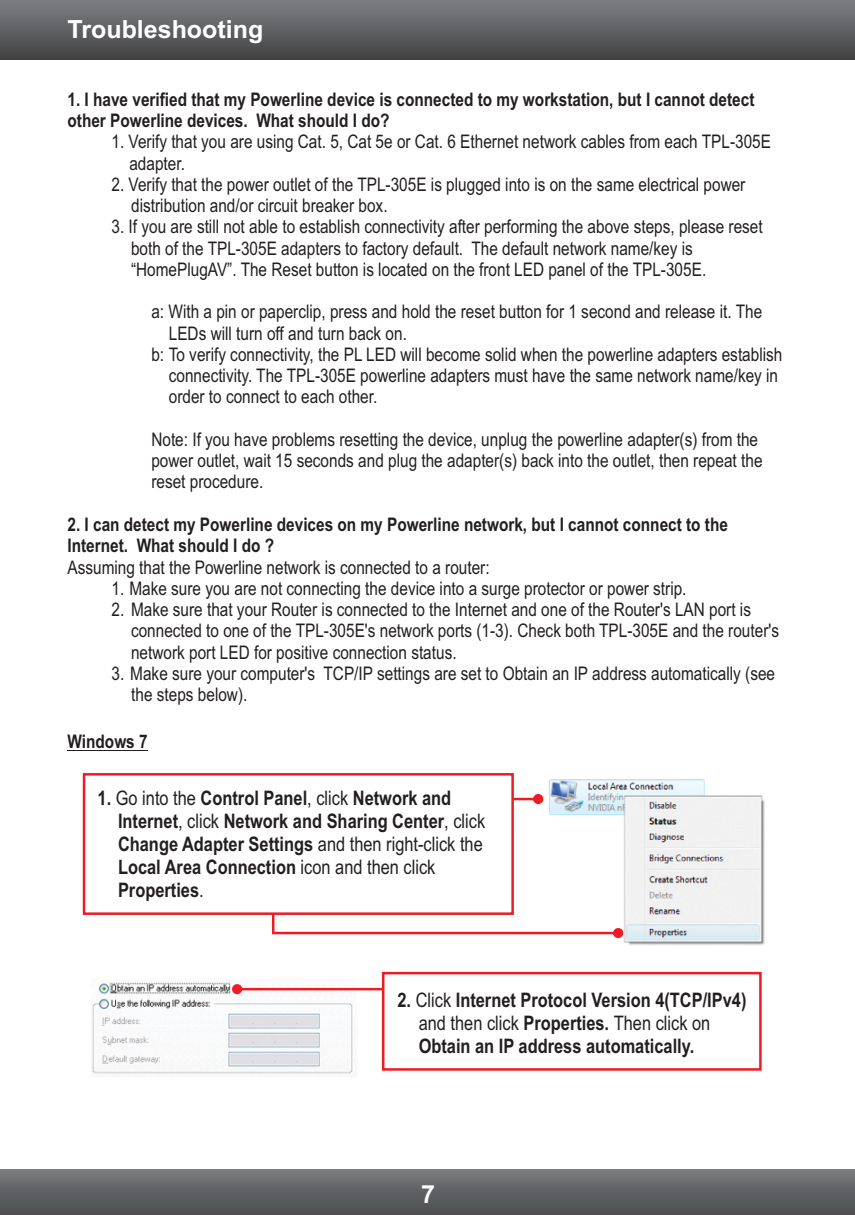
<style>
.page{position:relative;width:855px;height:1215px;background:#fff}
.page>*{position:absolute;margin:0;border:0;box-sizing:border-box;transform-origin:0 0}
.t1{font:700 25px "Arial";color:#fff}
.t2{font:700 20px/22.8px "Arial Narrow";color:#231f20}
.t3{font:18.75px/21.2px "Arial Narrow";color:#231f20}
.t4{font:700 18.75px "Arial Narrow";color:#231f20}
.s1{font-weight:400}
</style>
<div class="page">
<div style="left:0;top:0;width:855px;height:59px;background:linear-gradient(to bottom,#7d7f82,#434244)"></div>
<div style="left:0;top:1170px;width:855px;height:45px;background:linear-gradient(to bottom,#77797c,#4b4c4e)"></div>
<hr style="left:68px;top:750px;width:80px;height:1px;background:#231f20">
<img style="left:549px;top:779px;width:216px;height:166px">
<svg style="left:515px;top:794px;width:28px;height:10px"></svg>
<svg style="left:272px;top:827px;width:351px;height:111px"></svg>
<svg style="left:82px;top:773px;width:433px;height:143px"></svg>
<img style="left:92px;top:982px;width:260px;height:95px">
<svg style="left:232px;top:971px;width:530px;height:101px"></svg>
<h1 class="t1" style="left:68px;top:20px;width:197px">Troubleshooting</h1>
<p class="t4" style="left:68px;top:92px;width:689px">1. I have verified that my Powerline device is connected to my workstation, but I cannot detect</p>
<p class="t3" style="left:112px;top:133px;width:661px">1. Verify that you are using Cat. 5, Cat 5e or Cat. 6 Ethernet network cables from each TPL-305E</p>
<p class="t4" style="left:68px;top:114px;width:324px">other Powerline devices. What should I do?</p>
<p class="t3" style="left:129px;top:154px;width:57px">adapter.</p>
<p class="t3" style="left:131px;top:175px;width:616px;text-indent:-20px">2. Verify that the power outlet of the TPL-305E is plugged into is on the same electrical power distribution and/or circuit breaker box.</p>
<p class="t3" style="left:131px;top:218px;width:633px;text-indent:-19px">3. If you are still not able to establish connectivity after performing the above steps, please reset both of the TPL-305E adapters to factory default. The default network name/key is “HomePlugAV”. The Reset button is located on the front LED panel of the TPL-305E.</p>
<p class="t3" style="left:151px;top:303px;width:612px">a: With a pin or paperclip, press and hold the reset button for 1 second and release it. The</p>
<p class="t3" style="left:169px;top:324px;width:240px">LEDs will turn off and turn back on.</p>
<p class="t3" style="left:151px;top:345px;width:633px">b: To verify connectivity, the PL LED will become solid when the powerline adapters establish</p>
<p class="t3" style="left:169px;top:367px;width:611px">connectivity. The TPL-305E powerline adapters must have the same network name/key in</p>
<p class="t3" style="left:169px;top:388px;width:210px">order to connect to each other.</p>
<p class="t3" style="left:151px;top:430px;width:613px">Note: If you have problems resetting the device, unplug the powerline adapter(s) from the power outlet, wait 15 seconds and plug the adapter(s) back into the outlet, then repeat the reset procedure.</p>
<p class="t4" style="left:68px;top:517px;width:662px">2. I can detect my Powerline devices on my Powerline network, but I cannot connect to the</p>
<p class="t4" style="left:67px;top:539px;width:208px">Internet. What should I do ?</p>
<p class="t3" style="left:67px;top:558px;width:424px">Assuming that the Powerline network is connected to a router:</p>
<p class="t3" style="left:131px;top:601px;width:650px;text-indent:-19px">2. Make sure that your Router is connected to the Internet and one of the Router's LAN port is connected to one of the TPL-305E's network ports (1-3). Check both TPL-305E and the router's network port LED for positive connection status.</p>
<p class="t3" style="left:131px;top:664px;width:645px;text-indent:-20px">3. Make sure your computer's TCP/IP settings are set to Obtain an IP address automatically (see the steps below).</p>
<p class="t3" style="left:112px;top:579px;width:577px">1. Make sure you are not connecting the device into a surge protector or power strip.</p>
<p class="t4" style="left:68px;top:735px;width:82px">Windows 7</p>
<p class="t2" style="left:118px;top:789px;width:369px;text-indent:-20px">1. <span class="s1">Go into the</span> Control Panel<span class="s1">, click</span> Network and Internet<span class="s1">, click</span> Network and Sharing Center<span class="s1">, click </span>Change Adapter Settings <span class="s1">and then right-click the </span>Local Area Connection <span class="s1">icon and then click </span>Properties<span class="s1">.</span></p>
<p class="t2" style="left:419px;top:990px;width:329px;text-indent:-21px">2. <span class="s1">Click</span> Internet Protocol Version 4(TCP/IPv4) <span class="s1">and then click</span> Properties. <span class="s1">Then click on<br></span>Obtain an IP address automatically.</p>
<h1 class="t1" style="left:421px;top:1185px;width:15px">7</h1>
</div>
